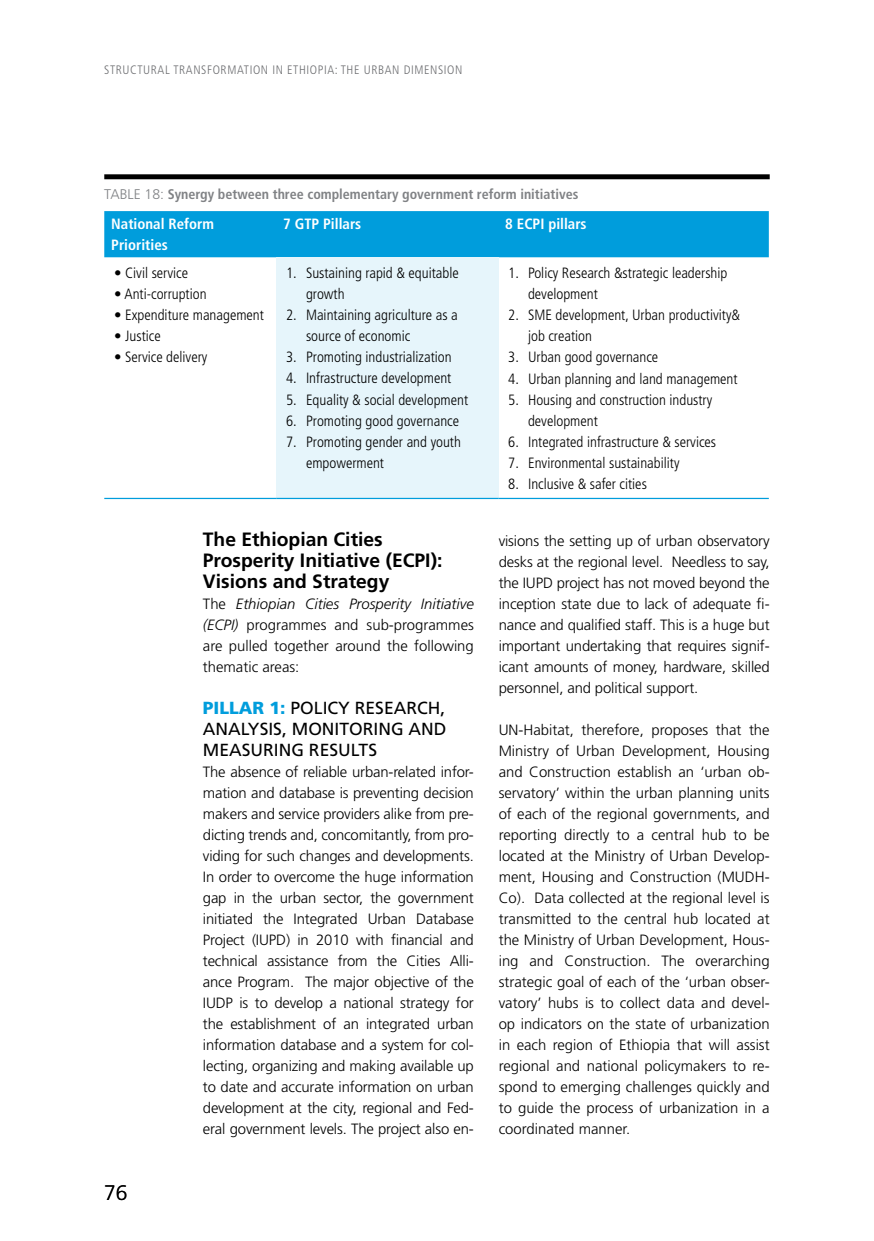
<style>
.page{position:relative;width:874px;height:1241px;background:#fff}
.page>*{position:absolute;margin:0;border:0;box-sizing:border-box;transform-origin:0 0}
.t1{font:300 21px "Frutiger LT Std";color:#000}
.t2{font:700 19.25px/21px "Frutiger LT Std";color:#000}
.t3{font:17.5px/21px "Frutiger LT Std";color:#000;text-align:justify}
.t4{font:300 14.88px/21px "Frutiger LT Std";letter-spacing:-.01em;color:#000;text-align:justify}
.t5{font:300 condensed 14.88px/21px "Frutiger LT Std";color:#000}
.t6{font:700 condensed 14.88px/21px "Frutiger LT Std";color:#fff}
.t7{font:700 condensed 14px "Frutiger LT Std";color:#808285}
.t8{font:300 14px "Frutiger LT Std";color:#808285}
.t9{font:300 condensed 12.25px "Frutiger LT Std";letter-spacing:.05em;color:#6d6e71}
.s1{font-weight:300;font-stretch:normal}
.s2{font-style:italic}
.s3{font-weight:900;color:#009ddc}
</style>
<div class="page">
<div style="left:104px;top:174px;width:665px;height:5px;background:#000"></div>
<div style="left:104px;top:211px;width:664px;height:46px;background:#009ddc"></div>
<div style="left:276px;top:257px;width:222px;height:241px;background:#e6f5fb"></div>
<hr style="left:104px;top:497px;width:172px;height:2px;background:#009ddc">
<hr style="left:276px;top:497px;width:222px;height:2px;background:#009ddc">
<hr style="left:498px;top:497px;width:270px;height:2px;background:#009ddc">
<p class="t9" style="left:104px;top:62px;width:359px">STRUCTURAL TRANSFORMATION IN ETHIOPIA: THE URBAN DIMENSION</p>
<p class="t8" style="left:104px;top:186px;width:15px">Table</p>
<p class="t7" style="left:144px;top:186px;width:435px"><span class="s1">18:</span> Synergy between three complementary government reform initiatives</p>
<p class="t6" style="left:111px;top:213px;width:104px">National Reform<br>Priorities</p>
<p class="t6" style="left:283px;top:213px;width:79px">7 GTP Pillars</p>
<p class="t6" style="left:505px;top:213px;width:83px">8 ECPI pillars</p>
<p class="t5" style="left:114px;top:263px;width:75px">• Civil service</p>
<p class="t5" style="left:114px;top:284px;width:94px">• Anti-corruption</p>
<p class="t5" style="left:114px;top:305px;width:151px">• Expenditure management</p>
<p class="t5" style="left:114px;top:326px;width:48px">• Justice</p>
<p class="t5" style="left:114px;top:347px;width:95px">• Service delivery</p>
<p class="t5" style="left:306px;top:263px;width:154px;text-indent:-20px">1. Sustaining rapid &amp; equitable growth</p>
<p class="t5" style="left:306px;top:305px;width:153px;text-indent:-20px">2. Maintaining agriculture as a source of economic</p>
<p class="t5" style="left:286px;top:347px;width:167px">3. Promoting industrialization</p>
<p class="t5" style="left:286px;top:368px;width:167px">4. Infrastructure development</p>
<p class="t5" style="left:286px;top:389px;width:183px">5. Equality &amp; social development</p>
<p class="t5" style="left:286px;top:410px;width:174px">6. Promoting good governance</p>
<p class="t5" style="left:306px;top:431px;width:156px;text-indent:-20px">7. Promoting gender and youth empowerment</p>
<p class="t5" style="left:528px;top:263px;width:201px;text-indent:-20px">1. Policy Research &amp;strategic leadership development</p>
<p class="t5" style="left:528px;top:305px;width:213px;text-indent:-20px">2. SME development, Urban productivity&amp; job creation</p>
<p class="t5" style="left:508px;top:347px;width:151px">3. Urban good governance</p>
<p class="t5" style="left:508px;top:368px;width:231px">4. Urban planning and land management</p>
<p class="t5" style="left:528px;top:389px;width:186px;text-indent:-20px">5. Housing and construction industry development</p>
<p class="t5" style="left:508px;top:431px;width:209px">6. Integrated infrastructure &amp; services</p>
<p class="t5" style="left:508px;top:452px;width:173px">7. Environmental sustainability</p>
<p class="t5" style="left:508px;top:473px;width:140px">8. Inclusive &amp; safer cities</p>
<h1 class="t1" style="left:104px;top:1180px;width:25px">76</h1>
<p class="t2" style="left:203px;top:528px;width:241px">The Ethiopian Cities<br>Prosperity Initiative (ECPI):<br>Visions and Strategy</p>
<p class="t4" style="left:203px;top:593px;width:272px">The <span class="s2">Ethiopian Cities Prosperity Initiative (ECPI)</span> programmes and sub-programmes are pulled together around the following thematic areas:</p>
<p class="t3" style="left:203px;top:697px;width:245px"><span class="s3">Pillar 1:</span> POLI CY RESEARCH, ANALYSIS, MONITORI NG AND MEASURI NG RESULTS</p>
<p class="t4" style="left:203px;top:761px;width:272px">The absence of reliable urban-related infor&shy;mation and database is preventing decision makers and service providers alike from pre&shy;dicting trends and, concomitantly, from pro&shy;viding for such changes and developments.<br>In order to overcome the huge information gap in the urban sector, the government initiated the Integrated Urban Database Project (IUPD) in 2010 with financial and technical assistance from the Cities Alli&shy;ance Program. The major objective of the IUDP is to develop a national strategy for the establishment of an integrated urban information database and a system for col&shy;lecting, organizing and making available up to date and accurate information on urban development at the city, regional and Fed&shy;eral government levels. The project also en-</p>
<p class="t4" style="left:498px;top:530px;width:272px">visions the setting up of urban observatory desks at the regional level. Needless to say, the IUPD project has not moved beyond the inception state due to lack of adequate fi&shy;nance and qualified staff. This is a huge but important undertaking that requires signif&shy;icant amounts of money, hardware, skilled personnel, and political support.</p>
<p class="t4" style="left:498px;top:719px;width:272px">UN-Habitat, therefore, proposes that the Ministry of Urban Development, Housing and Construction establish an ‘urban ob&shy;servatory’ within the urban planning units of each of the regional governments, and reporting directly to a central hub to be located at the Ministry of Urban Develop&shy;ment, Housing and Construction (MUDH-Co). Data collected at the regional level is transmitted to the central hub located at the Ministry of Urban Development, Hous&shy;ing and Construction. The overarching strategic goal of each of the ‘urban obser&shy;vatory’ hubs is to collect data and devel&shy;op indicators on the state of urbanization in each region of Ethiopia that will assist regional and national policymakers to re&shy;spond to emerging challenges quickly and to guide the process of urbanization in a coordinated manner.</p>
</div>
